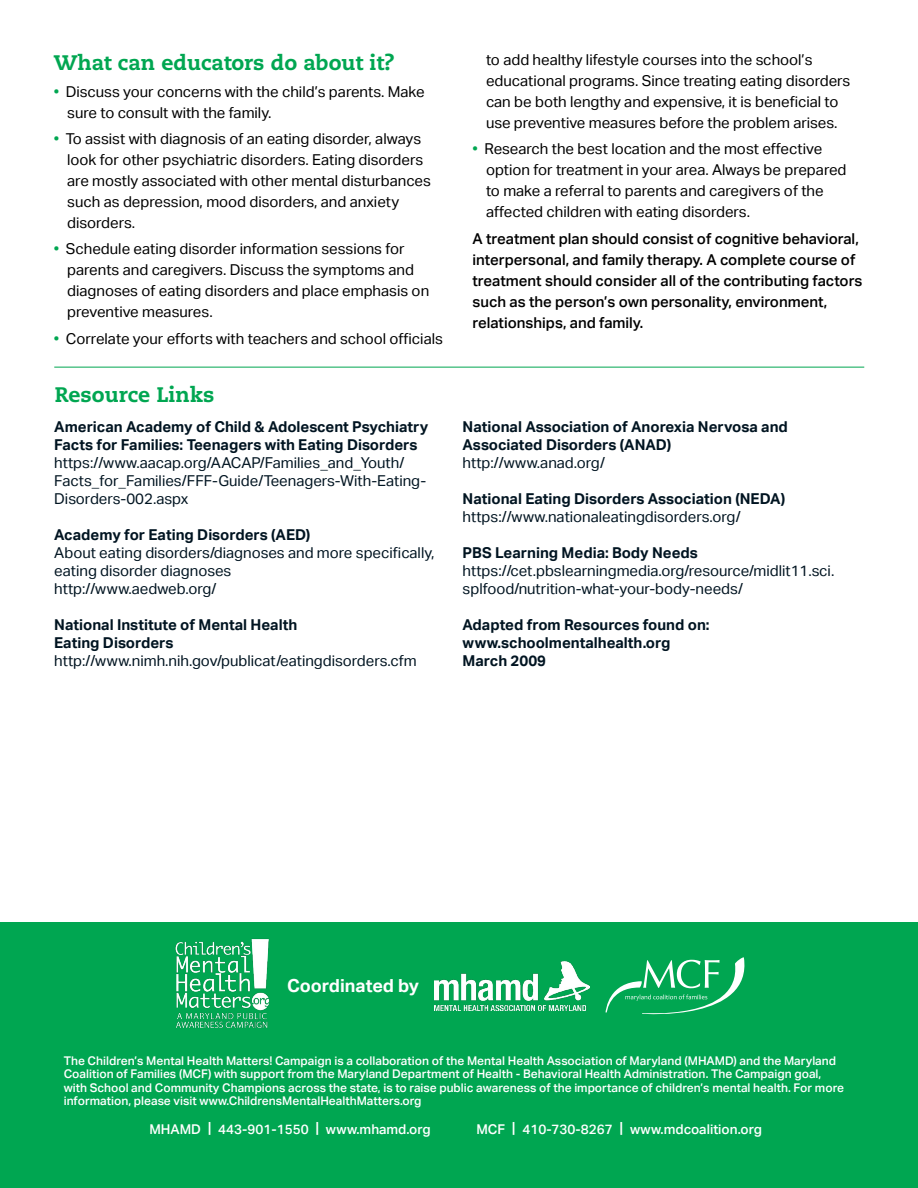
<style>
.page{position:relative;width:918px;height:1188px;background:#fff}
.page>*{position:absolute;margin:0;border:0;box-sizing:border-box;transform-origin:0 0}
.t1{font:800 21px "Caecilia LT Pro 85";color:#00a651}
.t2{font:700 18px "Aktiv Grotesk";color:#fff}
.t3{font:15px/21px "Aktiv Grotesk";color:#000}
.t4{font:15px/18px "Aktiv Grotesk";color:#001421}
.t5{font:700 15px/18px "Aktiv Grotesk";color:#001421}
.t6{font:500 15px/21px "Aktiv Grotesk";color:#000}
.t7{font:500 13.5px "Aktiv Grotesk";color:#fff}
.t8{font:500 12px/13.5px "Aktiv Grotesk";color:#fff}
.s1{color:#00a651}
.s2{font-size:15px}
</style>
<div class="page">
<div style="left:0;top:922px;width:918px;height:266px;background:#00a651"></div>
<svg style="left:606px;top:957px;width:139px;height:58px"></svg>
<img style="left:435px;top:961px;width:155px;height:49px">
<img style="left:175px;top:939px;width:95px;height:89px">
<hr style="left:54px;top:367px;width:810px;height:1px;background:#00a651">
<h1 class="t1" style="left:54px;top:48px;width:342px">What can educators do about it?</h1>
<p class="t3" style="left:67px;top:81px;width:359px;text-indent:-14px"><span class="s1">•</span> Discuss your concerns with the child’s parents. Make sure to consult with the family.</p>
<p class="t3" style="left:67px;top:128px;width:365px;text-indent:-14px"><span class="s1">•</span> To assist with diagnosis of an eating disorder, always look for other psychiatric disorders. Eating disorders are mostly associated with other mental disturbances such as depression, mood disorders, and anxiety disorders.</p>
<p class="t3" style="left:67px;top:239px;width:363px;text-indent:-14px"><span class="s1">•</span> Schedule eating disorder information sessions for parents and caregivers. Discuss the symptoms and diagnoses of eating disorders and place emphasis on preventive measures.</p>
<p class="t3" style="left:54px;top:328px;width:391px"><span class="s1">•</span> Correlate your efforts with teachers and school officials</p>
<h1 class="t1" style="left:55px;top:381px;width:161px">Resource Links</h1>
<p class="t5" style="left:54px;top:418px;width:376px">American Academy of Child &amp; Adolescent Psychiatry<br>Facts for Families: Teenagers with Eating Disorders</p>
<p class="t4" style="left:54px;top:454px;width:374px">https://www.aacap.org/AACAP/Families_and_Youth/<br>Facts_for_Families/FFF-Guide/Teenagers-With-Eating-<br>Disorders-002.aspx</p>
<p class="t5" style="left:54px;top:526px;width:258px">Academy for Eating Disorders (AED)</p>
<p class="t4" style="left:54px;top:544px;width:382px">About eating disorders/diagnoses and more specifically, eating disorder diagnoses<br>http://www.aedweb.org/</p>
<p class="t5" style="left:54px;top:616px;width:245px">National Institute of Mental Health<br>Eating Disorders</p>
<p class="t4" style="left:54px;top:652px;width:364px">http://www.nimh.nih.gov/publicat/eatingdisorders.cfm</p>
<p class="t3" style="left:486px;top:49px;width:366px">to add healthy lifestyle courses into the school’s educational programs. Since treating eating disorders can be both lengthy and expensive, it is beneficial to use preventive measures before the problem arises.</p>
<p class="t3" style="left:486px;top:138px;width:362px;text-indent:-13px"><span class="s1">•</span> Research the best location and the most effective option for treatment in your area. Always be prepared to make a referral to parents and caregivers of the affected children with eating disorders.</p>
<p class="t6" style="left:473px;top:228px;width:391px">A treatment plan should consist of cognitive behavioral, interpersonal, and family therapy. A complete course of treatment should consider all of the contributing factors such as the person’s own personality, environment, relationships, and family.</p>
<p class="t5" style="left:463px;top:418px;width:327px">National Association of Anorexia Nervosa and<br>Associated Disorders (ANAD)</p>
<p class="t4" style="left:463px;top:454px;width:144px">http://www.anad.org/</p>
<p class="t5" style="left:463px;top:490px;width:324px">National Eating Disorders Association (NEDA)</p>
<p class="t4" style="left:463px;top:508px;width:280px">https://www.nationaleatingdisorders.org/</p>
<p class="t5" style="left:463px;top:544px;width:237px">PBS Learning Media: Body Needs</p>
<p class="t4" style="left:463px;top:562px;width:373px">https://cet.pbslearningmedia.org/resource/midlit11.sci. splfood/nutrition-what-your-body-needs/</p>
<p class="t5" style="left:463px;top:616px;width:248px">Adapted from Resources found on: www.schoolmentalhealth.org<br>March 2009</p>
<p class="t2" style="left:287px;top:975px;width:133px">Coordinated by</p>
<p class="t8" style="left:64px;top:1054px;width:782px">The Children’s Mental Health Matters! Campaign is a collaboration of the Mental Health Association of Maryland (MHAMD) and the Maryland Coalition of Families (MCF) with support from the Maryland Department of Health - Behavioral Health Administration. The Campaign goal, with School and Community Champions across the state, is to raise public awareness of the importance of children’s mental health. For more information, please visit www.ChildrensMentalHealthMatters.org</p>
<p class="t7" style="left:149px;top:1121px;width:283px">MHAMD <span class="s2">|</span> 443-901-1550 <span class="s2">|</span> www.mhamd.org</p>
<p class="t7" style="left:476px;top:1121px;width:287px">MCF <span class="s2">|</span> 410-730-8267 <span class="s2">|</span> www.mdcoalition.org</p>
</div>
